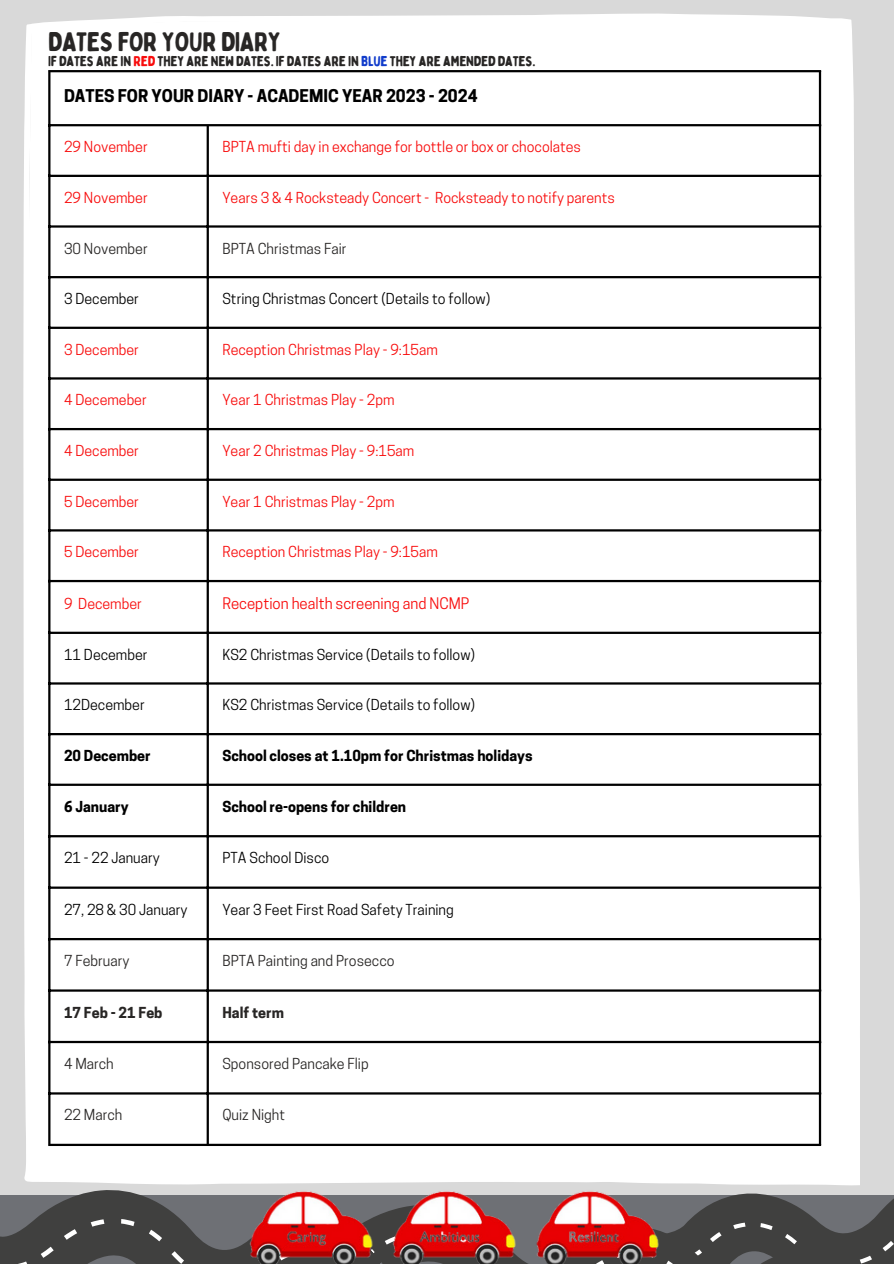
<style>
.page{position:relative;width:894px;height:1264px;background:#fff}
.page>*{position:absolute;margin:0;border:0;box-sizing:border-box;transform-origin:0 0}
.t1{font:26.85px "Bobby Jones Soft";letter-spacing:-.025em;color:#282625}
.t2{font:700 16.5px "Cooper Hewitt";color:#000}
.t3{font:15px "Cooper Hewitt";color:#f80c0c}
.t4{font:14.25px "Cooper Hewitt";color:#f80c0c}
.t5{font:14.25px "Cooper Hewitt";color:#000}
.t6{font:14.25px "Cooper Hewitt";color:#282625}
.t7{font:700 14.25px "Cooper Hewitt";color:#000}
.t8{font:14.25px "Bobby Jones Soft";letter-spacing:-.025em;color:#282625}
.t9{font:700 14.25px "Cooper Hewitt";color:#282625}
.s1{color:#f80c0c}
.s2{color:#113ccb}
</style>
<div class="page">
<div style="left:0;top:0;width:893px;height:1263px;background:#d9d9d9"></div>
<div style="left:23px;top:14px;width:837px;height:979px;background:#fff"></div>
<hr style="left:48px;top:72px;width:2px;height:1071px;background:#000">
<hr style="left:206px;top:126px;width:3px;height:1017px;background:#000">
<hr style="left:818px;top:72px;width:2px;height:1071px;background:#000">
<hr style="left:48px;top:70px;width:772px;height:2px;background:#000">
<hr style="left:48px;top:124px;width:772px;height:2px;background:#000">
<hr style="left:48px;top:175px;width:772px;height:2px;background:#000">
<hr style="left:48px;top:225px;width:772px;height:3px;background:#000">
<hr style="left:48px;top:276px;width:772px;height:2px;background:#000">
<hr style="left:48px;top:327px;width:772px;height:2px;background:#000">
<hr style="left:48px;top:377px;width:772px;height:2px;background:#000">
<hr style="left:48px;top:428px;width:772px;height:2px;background:#000">
<hr style="left:48px;top:478px;width:772px;height:3px;background:#000">
<hr style="left:48px;top:529px;width:772px;height:2px;background:#000">
<hr style="left:48px;top:580px;width:772px;height:2px;background:#000">
<hr style="left:48px;top:631px;width:772px;height:3px;background:#000">
<hr style="left:48px;top:682px;width:772px;height:2px;background:#000">
<hr style="left:48px;top:733px;width:772px;height:2px;background:#000">
<hr style="left:48px;top:783px;width:772px;height:3px;background:#000">
<hr style="left:48px;top:835px;width:772px;height:2px;background:#000">
<hr style="left:48px;top:886px;width:772px;height:2px;background:#000">
<hr style="left:48px;top:938px;width:772px;height:2px;background:#000">
<hr style="left:48px;top:989px;width:772px;height:2px;background:#000">
<svg style="left:23px;top:920px;width:368px;height:263px;fill:#fff"></svg>
<svg style="left:0;top:964px;width:352px;height:299px;fill:#fff"></svg>
<svg style="left:602px;top:988px;width:258px;height:5px"></svg>
<svg style="left:875px;top:1195px;width:18px;height:68px"></svg>
<svg style="left:353px;top:993px;width:522px;height:270px;fill:#fff"></svg>
<svg style="left:370px;top:1031px;width:472px;height:232px;fill:#fff"></svg>
<img style="left:236px;top:1185px;width:436px;height:78px">
<p class="t1" style="left:48px;top:25px;width:234px">DATES FOR YOUR DIARY</p>
<p class="t8" style="left:48px;top:52px;width:488px">IF DATES ARE IN <span class="s1">RED</span> THEY ARE NEW DATES. IF DATES ARE IN <span class="s2">BLUE</span> THEY ARE AMENDED DATES.</p>
<h1 class="t2" style="left:64px;top:89px;width:415px">DATES FOR YOUR DIARY - ACADEMIC YEAR 2023 - 2024</h1>
<p class="t4" style="left:64px;top:141px;width:85px">29 November</p>
<p class="t4" style="left:222px;top:141px;width:360px">BPTA mufti day in exchange for bottle or box or chocolates</p>
<p class="t4" style="left:64px;top:192px;width:85px">29 November</p>
<p class="t4" style="left:222px;top:192px;width:394px">Years 3 &amp; 4 Rocksteady Concert - Rocksteady to notify parents</p>
<p class="t6" style="left:64px;top:243px;width:85px">30 November</p>
<p class="t6" style="left:222px;top:243px;width:126px">BPTA Christmas Fair</p>
<p class="t5" style="left:64px;top:293px;width:77px">3 December</p>
<p class="t5" style="left:222px;top:293px;width:269px">String Christmas Concert (Details to follow)</p>
<p class="t4" style="left:64px;top:344px;width:77px">3 December</p>
<p class="t4" style="left:222px;top:344px;width:217px">Reception Christmas Play - 9:15am</p>
<p class="t4" style="left:64px;top:395px;width:84px">4 Decemeber</p>
<p class="t4" style="left:222px;top:395px;width:173px">Year 1 Christmas Play - 2pm</p>
<p class="t4" style="left:64px;top:445px;width:77px">4 December</p>
<p class="t4" style="left:222px;top:445px;width:193px">Year 2 Christmas Play - 9:15am</p>
<p class="t4" style="left:64px;top:496px;width:77px">5 December</p>
<p class="t4" style="left:222px;top:496px;width:173px">Year 1 Christmas Play - 2pm</p>
<p class="t4" style="left:64px;top:546px;width:77px">5 December</p>
<p class="t4" style="left:222px;top:546px;width:217px">Reception Christmas Play - 9:15am</p>
<p class="t4" style="left:64px;top:598px;width:79px">9 December</p>
<p class="t3" style="left:222px;top:598px;width:248px">Reception health screening and NCMP</p>
<p class="t5" style="left:64px;top:649px;width:85px">11 December</p>
<p class="t5" style="left:222px;top:649px;width:254px">KS2 Christmas Service (Details to follow)</p>
<p class="t5" style="left:64px;top:699px;width:82px">12December</p>
<p class="t5" style="left:222px;top:699px;width:254px">KS2 Christmas Service (Details to follow)</p>
<p class="t7" style="left:64px;top:750px;width:88px">20 December</p>
<p class="t7" style="left:222px;top:750px;width:311px">School closes at 1.10pm for Christmas holidays</p>
<p class="t7" style="left:64px;top:801px;width:66px">6 January</p>
<p class="t7" style="left:222px;top:801px;width:185px">School re-opens for children</p>
<p class="t5" style="left:64px;top:852px;width:97px">21 - 22 January</p>
<p class="t5" style="left:222px;top:852px;width:108px">PTA School Disco</p>
<p class="t5" style="left:64px;top:904px;width:125px">27, 28 &amp; 30 January</p>
<p class="t5" style="left:222px;top:904px;width:233px">Year 3 Feet First Road Safety Training</p>
<p class="t6" style="left:64px;top:955px;width:67px">7 February</p>
<p class="t6" style="left:222px;top:955px;width:173px">BPTA Painting and Prosecco</p>
<p class="t9" style="left:64px;top:1006px;width:100px">17 Feb - 21 Feb</p>
<p class="t9" style="left:222px;top:1006px;width:63px">Half term</p>
<p class="t6" style="left:64px;top:1058px;width:51px">4 March</p>
<p class="t6" style="left:222px;top:1058px;width:148px">Sponsored Pancake Flip</p>
<p class="t6" style="left:64px;top:1109px;width:60px">22 March</p>
<p class="t6" style="left:222px;top:1109px;width:64px">Quiz Night</p>
</div>
